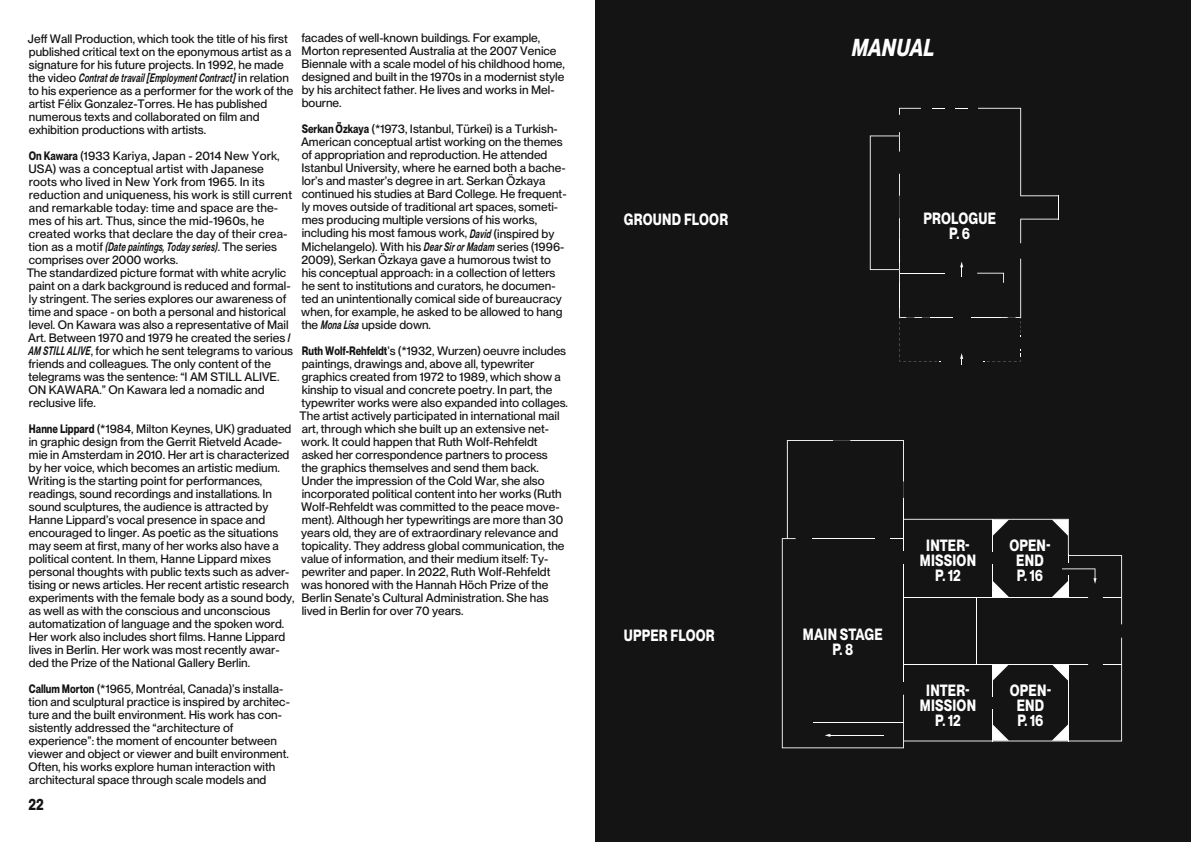
<style>
.page{position:relative;width:1191px;height:842px;background:#fff}
.page>*{position:absolute;margin:0;border:0;box-sizing:border-box;transform-origin:0 0}
.t1{font:italic 700 semi-condensed 24px "OT Neue Montreal Squeezed";color:#fff}
.t2{font:700 semi-condensed 16px/15px "OT Neue Montreal Squeezed";letter-spacing:.01em;color:#fff;text-align:center}
.t3{font:700 semi-condensed 16px "OT Neue Montreal Squeezed";color:#131413}
.t4{font:500 12px/13px "OT Neue Montreal Squeezed";color:#131413}
.s1{font-weight:700;font-stretch:semi-condensed}
.s2{font-weight:600;font-style:italic;font-stretch:condensed}
</style>
<div class="page">
<div style="left:595px;top:0;width:596px;height:842px;background:#131413"></div>
<svg style="left:781px;top:440px;width:342px;height:309px"></svg>
<svg style="left:869px;top:107px;width:190px;height:258px"></svg>
<p class="t4" style="left:301px;top:32px;width:265px">facades of well-known buildings. For example, Morton represented Australia at the 2007 Venice Biennale with a scale model of his childhood home, designed and built in the 1970s in a modernist style by his architect father. He lives and works in Mel&shy;bourne.</p>
<p class="t4" style="left:301px;top:123px;width:267px"><span class="s1">Serkan Özkaya</span> (*1973, Istanbul, Türkei) is a Turkish-American conceptual artist working on the themes of appropriation and reproduction. He attended Istanbul University, where he earned both a bache&shy;lor’s and master’s degree in art. Serkan Özkaya continued his studies at Bard College. He frequent&shy;ly moves outside of traditional art spaces, someti&shy;mes producing multiple versions of his works, including his most famous work, <span class="s2">David</span> (inspired by Michelangelo). With his <span class="s2">Dear Sir or Madam</span> series (1996- 2009), Serkan Özkaya gave a humorous twist to his conceptual approach: in a collection of letters he sent to institutions and curators, he documen&shy;ted an unintentionally comical side of bureaucracy when, for example, he asked to be allowed to hang the <span class="s2">Mona Lisa</span> upside down.</p>
<p class="t4" style="left:300px;top:344px;width:270px"><span class="s1">Ruth Wolf-Rehfeldt</span>’s (*1932, Wurzen) oeuvre includes paintings, drawings and, above all, typewriter graphics created from 1972 to 1989, which show a kinship to visual and concrete poetry. In part, the typewriter works were also expanded into collages.<br>The artist actively participated in international mail art, through which she built up an extensive net&shy;work. It could happen that Ruth Wolf-Rehfeldt asked her correspondence partners to process<br>the graphics themselves and send them back.<br>Under the impression of the Cold War, she also incorporated political content into her works (Ruth Wolf-Rehfeldt was committed to the peace move&shy;ment). Although her typewritings are more than 30 years old, they are of extraordinary relevance and topicality. They address global communication, the value of information, and their medium itself: Ty&shy;pewriter and paper. In 2022, Ruth Wolf-Rehfeldt was honored with the Hannah Höch Prize of the Berlin Senate’s Cultural Administration. She has lived in Berlin for over 70 years.</p>
<p class="t4" style="left:28px;top:32px;width:267px">Jeff Wall Production, which took the title of his first published critical text on the eponymous artist as a signature for his future projects. In 1992, he made the video <span class="s2">Contrat de travail [Employment Contract]</span> in relation to his experience as a performer for the work of the artist Félix Gonzalez-Torres. He has published numerous texts and collaborated on film and exhibition productions with artists.</p>
<p class="t4" style="left:27px;top:149px;width:268px"><span class="s1">On Kawara</span> (1933 Kariya, Japan - 2014 New York, USA) was a conceptual artist with Japanese roots who lived in New York from 1965. In its reduction and uniqueness, his work is still current and remarkable today: time and space are the&shy;mes of his art. Thus, since the mid-1960s, he created works that declare the day of their crea&shy;tion as a motif <span class="s2">(Date paintings, Today series)</span>. The series comprises over 2000 works.<br>The standardized picture format with white acrylic paint on a dark background is reduced and formal&shy;ly stringent. The series explores our awareness of time and space - on both a personal and historical level. On Kawara was also a representative of Mail Art. Between 1970 and 1979 he created the series <span class="s2">I AM STILL ALIVE</span>, for which he sent telegrams to various friends and colleagues. The only content of the telegrams was the sentence: “I AM STILL ALIVE.<br>ON KAWARA.” On Kawara led a nomadic and reclusive life.</p>
<p class="t4" style="left:28px;top:422px;width:268px"><span class="s1">Hanne Lippard</span> (*1984, Milton Keynes, UK) graduated in graphic design from the Gerrit Rietveld Acade&shy;mie in Amsterdam in 2010. Her art is characterized by her voice, which becomes an artistic medium.<br>Writing is the starting point for performances, readings, sound recordings and installations. In sound sculptures, the audience is attracted by Hanne Lippard’s vocal presence in space and encouraged to linger. As poetic as the situations may seem at first, many of her works also have a political content. In them, Hanne Lippard mixes personal thoughts with public texts such as adver&shy;tising or news articles. Her recent artistic research experiments with the female body as a sound body, as well as with the conscious and unconscious automatization of language and the spoken word.<br>Her work also includes short films. Hanne Lippard lives in Berlin. Her work was most recently awar&shy;ded the Prize of the National Gallery Berlin.</p>
<p class="t4" style="left:28px;top:682px;width:263px"><span class="s1">Callum Morton</span> (*1965, Montréal, Canada)’s installa&shy;tion and sculptural practice is inspired by architec&shy;ture and the built environment. His work has con&shy;sistently addressed the “architecture of experience”: the moment of encounter between viewer and object or viewer and built environment.<br>Often, his works explore human interaction with architectural space through scale models and</p>
<h2 class="t3" style="left:28px;top:794px;width:17px">22</h2>
<h2 class="t2" style="left:624px;top:212px;width:106px">GROUND FLOOR</h2>
<h2 class="t2" style="left:624px;top:628px;width:92px">UPPER FLOOR</h2>
<h1 class="t1" style="left:852px;top:32px;width:84px">MANUAL</h1>
<h2 class="t2" style="left:923px;top:212px;width:74px">PROLOGUE<br>P. 6</h2>
<h2 class="t2" style="left:803px;top:627px;width:81px">MAIN STAGE<br>P. 8</h2>
<h2 class="t2" style="left:920px;top:538px;width:58px">INTER-<br>MISSION<br>P. 12</h2>
<h2 class="t2" style="left:1009px;top:538px;width:43px">OPEN-<br>END<br>P. 16</h2>
<h2 class="t2" style="left:920px;top:683px;width:58px">INTER-<br>MISSION<br>P. 12</h2>
<h2 class="t2" style="left:1009px;top:683px;width:43px">OPEN-<br>END<br>P. 16</h2>
</div>
